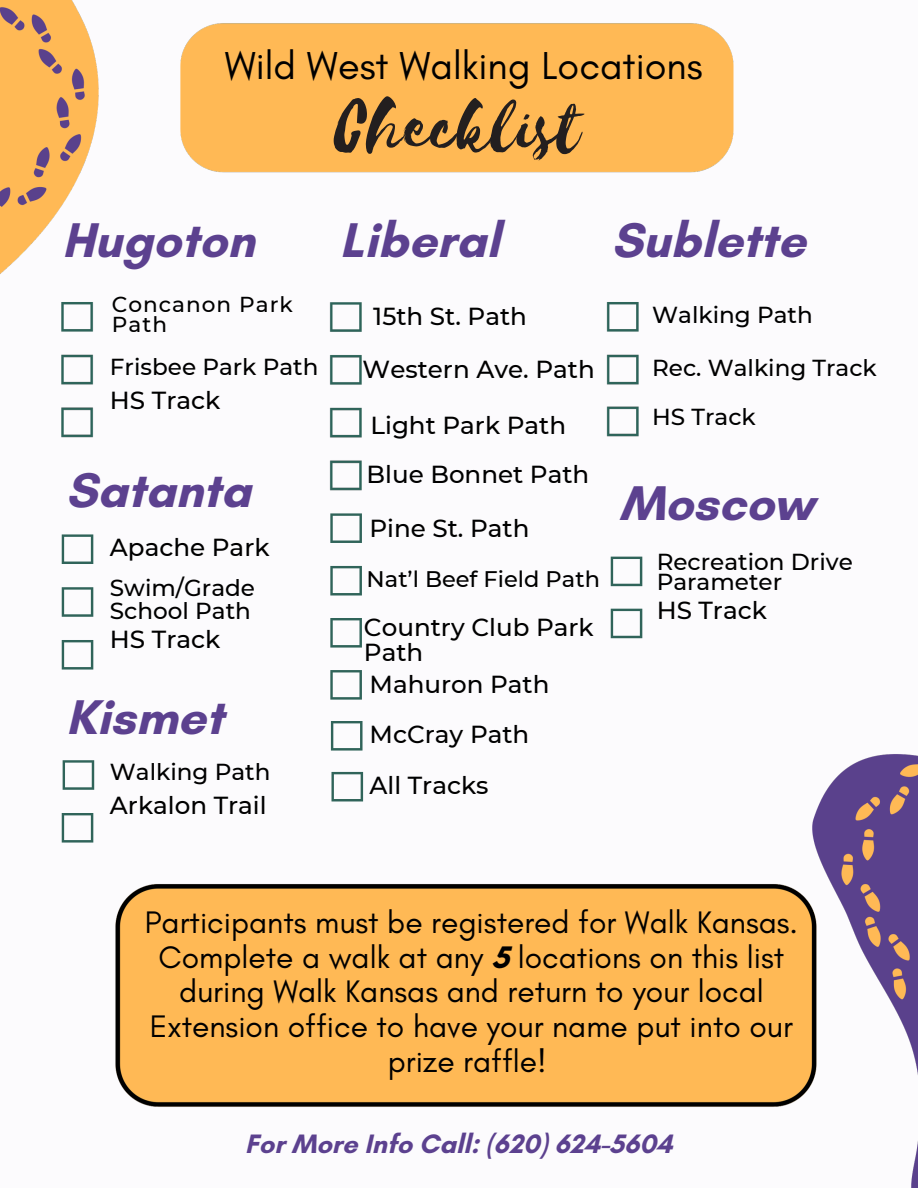
<style>
.page{position:relative;width:918px;height:1188px;background:#fff}
.page>*{position:absolute;margin:0;border:0;box-sizing:border-box;transform-origin:0 0}
.t1{font:79.8px "Selima";color:#231f1f}
.t2{font:700 49.65px "Glacial Indifference";color:#5c418f}
.t3{font:39.75px "Glacial Indifference";color:#000}
.t4{font:31.8px/34.8px "Glacial Indifference";color:#000;text-align:center}
.t5{font:700 27.15px "Glacial Indifference";color:#5c418f}
.t6{font:500 24.6px/50.7px "Montserrat";color:#000}
.t7{font:500 23.1px/22.5px "Montserrat";color:#000}
.t8{font:500 22.5px "Montserrat";color:#000}
.t9{font:500 21.6px/20.2px "Montserrat";letter-spacing:.045em;color:#000}
.s1{font-weight:700}
</style>
<div class="page">
<img style="left:0;top:0;width:918px;height:1188px">
<h2 class="t3" style="left:225px;top:41px;width:479px">Wild West Walking Locations</h2>
<p class="t1" style="left:337px;top:84px;width:246px">Checklist</p>
<h1 class="t2" style="left:62px;top:209px;width:194px">Hugoton</h1>
<h2 class="t2" style="left:340px;top:209px;width:161px">Liberal</h2>
<p class="t9" style="left:112px;top:294px;width:182px">Concanon Park<br>Path</p>
<h2 class="t7" style="left:110px;top:356px;width:210px">Frisbee Park Path</h2>
<h5 class="t6" style="left:110px;top:375px;width:112px">HS Track</h5>
<h3 class="t2" style="left:66px;top:460px;width:187px">Satanta</h3>
<h5 class="t6" style="left:110px;top:522px;width:161px">Apache Park</h5>
<h5 class="t7" style="left:110px;top:577px;width:147px">Swim/Grade<br>School Path</h5>
<p class="t6" style="left:110px;top:614px;width:112px">HS Track</p>
<p class="t2" style="left:66px;top:687px;width:159px">Kismet</p>
<p class="t7" style="left:110px;top:760px;width:162px">Walking Path</p>
<p class="t6" style="left:110px;top:780px;width:158px">Arkalon Trail</p>
<h4 class="t6" style="left:373px;top:291px;width:155px">15th St. Path</h4>
<h5 class="t6" style="left:363px;top:343px;width:234px">Western Ave. Path</h5>
<h5 class="t6" style="left:371px;top:400px;width:197px">Light Park Path</h5>
<p class="t6" style="left:367px;top:449px;width:224px">Blue Bonnet Path</p>
<p class="t6" style="left:369px;top:503px;width:162px">Pine St. Path</p>
<p class="t8" style="left:367px;top:566px;width:235px">Nat’l Beef Field Path</p>
<h5 class="t6" style="left:364px;top:614px;width:231px;line-height:25.8px">Country Club Park<br>Path</h5>
<p class="t6" style="left:370px;top:658px;width:182px">Mahuron Path<br>McCray Path<br>All Tracks</p>
<p class="t2" style="left:612px;top:209px;width:196px">Sublette</p>
<h5 class="t7" style="left:652px;top:303px;width:162px">Walking Path</h5>
<h5 class="t7" style="left:652px;top:356px;width:226px">Rec. Walking Track</h5>
<h5 class="t7" style="left:652px;top:406px;width:105px">HS Track</h5>
<p class="t2" style="left:620px;top:473px;width:195px">Moscow</p>
<h2 class="t7" style="left:657px;top:552px;width:198px;line-height:20.2px">Recreation Drive<br>Parameter</h2>
<h2 class="t6" style="left:657px;top:584px;width:112px">HS Track</h2>
<h2 class="t4" style="left:145px;top:904px;width:655px">Participants must be registered for Walk Kansas.<br>Complete a walk at any <span class="s1">5</span> locations on this list during Walk Kansas and return to your local Extension office to have your name put into our prize raffle!</h2>
<h5 class="t5" style="left:245px;top:1127px;width:429px">For More Info Call: (620) 624-5604</h5>
</div>
